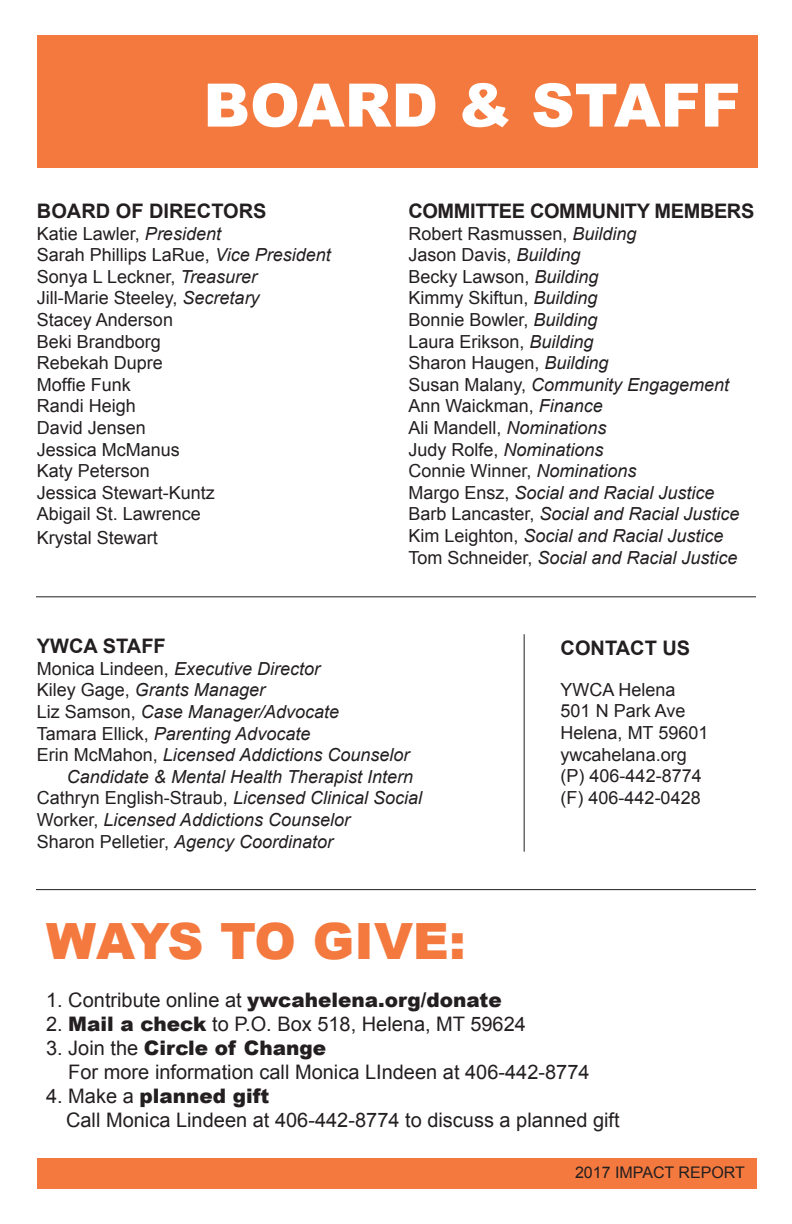
<style>
.page{position:relative;width:792px;height:1224px;background:#fff}
.page>*{position:absolute;margin:0;border:0;box-sizing:border-box;transform-origin:0 0}
.t1{font:900 60px "Arial";color:#fff}
.t2{font:900 50px "Arial";color:#f4793e}
.t3{font:20px/24px "Arial";color:#231f20}
.t4{font:900 20px "Arial";color:#231f20}
.t5{font:700 20px "Arial";color:#231f20}
.t6{font:700 20px "Arial";letter-spacing:-.02em;color:#231f20}
.t7{font:italic 18px/21.6px "Arial";color:#231f20}
.t8{font:18px/21.6px "Arial";color:#231f20}
.t9{font:16px "Arial";color:#231f20}
.s1{font-style:italic}
.s2{font-style:normal}
.s3{font-weight:400}
.s4{font-weight:900}
</style>
<div class="page">
<div style="left:37px;top:36px;width:721px;height:132px;background:#f4793e"></div>
<div style="left:37px;top:1158px;width:720px;height:30px;background:#f4793e"></div>
<hr style="left:524px;top:634px;width:1px;height:218px;background:#231f20">
<hr style="left:36px;top:596px;width:720px;height:1px;background:#231f20">
<hr style="left:36px;top:889px;width:720px;height:1px;background:#231f20">
<h1 class="t1" style="left:203px;top:62px;width:539px">BOARD &amp; STAFF</h1>
<p class="t5" style="left:37px;top:198px;width:231px">BOARD OF DIRECTORS</p>
<p class="t8" style="left:37px;top:223px;width:295px">Katie Lawler, <span class="s1">President<br></span>Sarah Phillips LaRue, <span class="s1">Vice President<br></span>Sonya L Leckner, <span class="s1">Treasurer<br></span>Jill-Marie Steeley, <span class="s1">Secretary<br></span>Stacey Anderson<br>Beki Brandborg<br>Rebekah Dupre<br>Moffie Funk<br>Randi Heigh<br>David Jensen<br>Jessica McManus<br>Katy Peterson<br>Jessica Stewart-Kuntz<br>Abigail St. Lawrence</p>
<p class="t8" style="left:37px;top:528px;width:123px">Krystal Stewart</p>
<p class="t6" style="left:408px;top:198px;width:347px">COMMITTEE COMMUNITY MEMBERS</p>
<p class="t7" style="left:408px;top:223px;width:333px"><span class="s2">Robert Rasmussen,</span> Building<br><span class="s2">Jason Davis,</span> Building<br><span class="s2">Becky Lawson,</span> Building<br><span class="s2">Kimmy Skiftun,</span> Building<br><span class="s2">Bonnie Bowler,</span> Building<br><span class="s2">Laura Erikson,</span> Building<br><span class="s2">Sharon Haugen,</span> Building<br><span class="s2">Susan Malany,</span> Community Engagement<br><span class="s2">Ann Waickman,</span> Finance<br><span class="s2">Ali Mandell,</span> Nominations<br><span class="s2">Judy Rolfe,</span> Nominations<br><span class="s2">Connie Winner,</span> Nominations<br><span class="s2">Margo Ensz,</span> Social and Racial Justice<br><span class="s2">Barb Lancaster,</span> Social and Racial Justice<br><span class="s2">Kim Leighton,</span> Social and Racial Justice<br><span class="s2">Tom Schneider,</span> Social and Racial Justice</p>
<p class="t5" style="left:37px;top:633px;width:130px">YWCA STAFF</p>
<p class="t7" style="left:37px;top:658px;width:285px"><span class="s2">Monica Lindeen,</span> Executive Director</p>
<p class="t7" style="left:37px;top:679px;width:230px"><span class="s2">Kiley Gage,</span> Grants Manager</p>
<p class="t7" style="left:37px;top:701px;width:304px"><span class="s2">Liz Samson,</span> Case Manager/Advocate</p>
<p class="t7" style="left:37px;top:723px;width:275px"><span class="s2">Tamara Ellick,</span> Parenting Advocate</p>
<p class="t7" style="left:37px;top:744px;width:374px"><span class="s2">Erin McMahon,</span> Licensed Addictions Counselor</p>
<p class="t7" style="left:67px;top:766px;width:348px">Candidate &amp; Mental Health Therapist Intern</p>
<p class="t8" style="left:37px;top:787px;width:387px">Cathryn English-Straub, <span class="s1">Licensed Clinical Social</span></p>
<p class="t7" style="left:37px;top:809px;width:315px"><span class="s2">Worker,</span> Licensed Addictions Counselor</p>
<p class="t7" style="left:37px;top:831px;width:298px"><span class="s2">Sharon Pelletier,</span> Agency Coordinator</p>
<p class="t5" style="left:561px;top:635px;width:131px">CONTACT US</p>
<p class="t8" style="left:561px;top:679px;width:149px">YWCA Helena<br>501 N Park Ave<br>Helena, MT 59601 ywcahelana.org (P) 406-442-8774 (F) 406-442-0428</p>
<h2 class="t2" style="left:46px;top:905px;width:421px">WAYS TO GIVE:</h2>
<p class="t4" style="left:46px;top:985px;width:457px"><span class="s3">1. Contribute online at</span> ywcahelena.org/donate</p>
<p class="t3" style="left:46px;top:1012px;width:481px">2. <span class="s4">Mail a check</span> to P.O. Box 518, Helena, MT 59624</p>
<p class="t3" style="left:68px;top:1036px;width:523px;text-indent:-22px">3. Join the <span class="s4">Circle of Change<br></span>For more information call Monica LIndeen at 406-442-8774</p>
<p class="t3" style="left:66px;top:1084px;width:555px;text-indent:-20px">4. Make a <span class="s4">planned gift<br></span>Call Monica Lindeen at 406-442-8774 to discuss a planned gift</p>
<p class="t9" style="left:575px;top:1162px;width:171px">2017 IMPACT REPORT</p>
</div>
